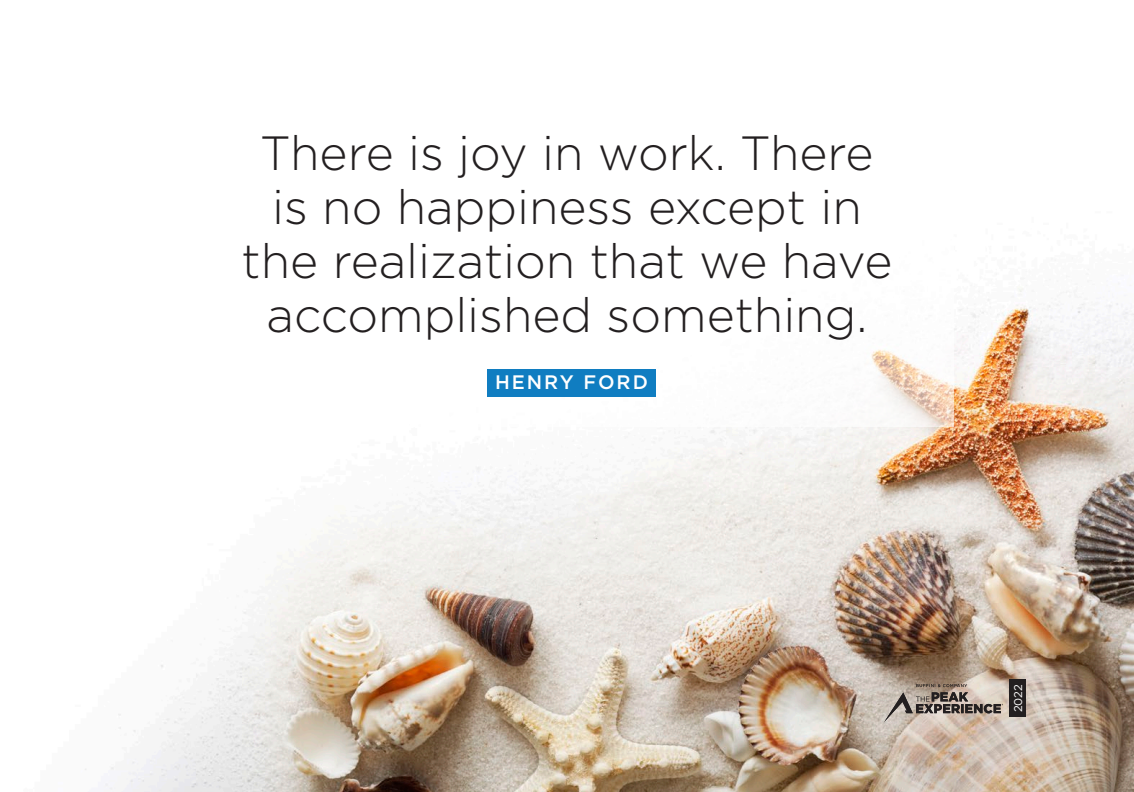
<style>
.page{position:relative;width:1134px;height:792px;background:#fff}
.page>*{position:absolute;margin:0;border:0;box-sizing:border-box;transform-origin:0 0}
._22_quote{font:300 48px/54px "Gotham";color:#231f20;text-align:center}
._22_quote_Source{font:500 19.5px "Gotham";letter-spacing:.1em;color:#fff}
._2022{font:11.25px "Gotham";color:#fff}
</style>
<div class="page">
<img style="left:85px;top:288px;width:1049px;height:504px">
<div style="left:1010px;top:680px;width:16px;height:37px;background:#231f20"></div>
<svg style="left:884px;top:684px;width:119px;height:38px;background:#a69a90"></svg>
<div style="left:180px;top:102px;width:774px;height:325px;background:#fff"></div>
<div style="left:487px;top:369px;width:169px;height:28px;background:#107dc1"></div>
<p class="_22_quote" style="left:242px;top:125px;width:652px">There is joy in work. There is no happiness except in the realization that we have accomplished something.</p>
<p class="_22_quote_Source" style="left:495px;top:370px;width:154px">HENRY FORD</p>
<p class="_2022" style="left:1011px;top:712px;width:30px;rotate:-90deg">2022</p>
</div>
